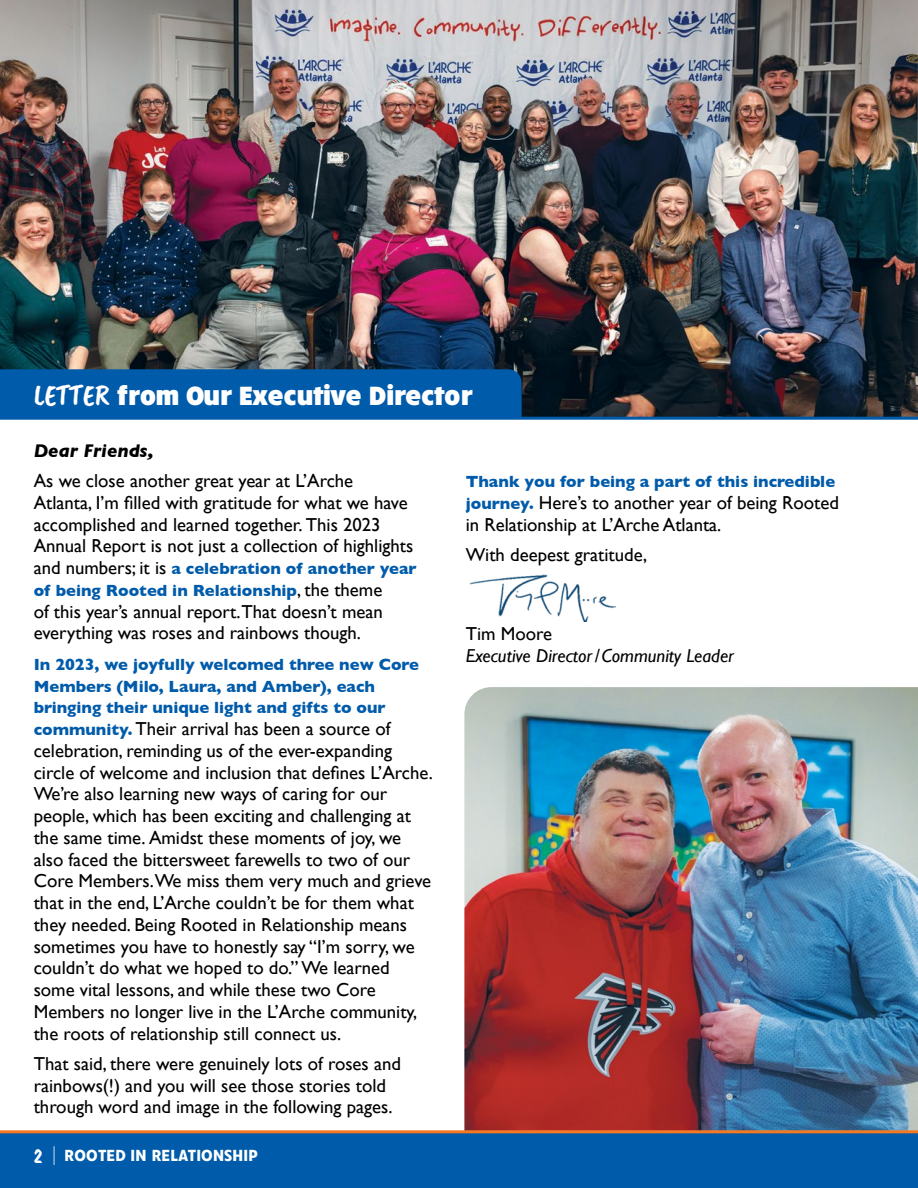
<style>
.page{position:relative;width:918px;height:1188px;background:#fff}
.page>*{position:absolute;margin:0;border:0;box-sizing:border-box;transform-origin:0 0}
.t1{font:900 27px "Ruck Sack";color:#fff}
.t2{font:18.75px/21.8px "Gill Sans";color:#000}
.t3{font:italic 18.75px "Gill Sans";color:#000}
.t4{font:italic 700 18.75px "Gill Sans";color:#000}
.t5{font:700 16.5px/21.8px "Gill Sans";color:#005baa}
.t6{font:700 16.5px "Ruck Sack";letter-spacing:.01em;color:#fff}
.s1{font-family:"Caveat Brush";font-weight:400;font-size:30px}
.s2{font-weight:400;font-size:18.75px;color:#000}
.s3{font-weight:700;font-size:16.5px;color:#005baa}
.s4{font-family:"Caveat Brush";font-weight:400;font-size:21px}
.s5{font-weight:900;font-size:24.75px}
</style>
<div class="page">
<img style="left:0;top:0;width:918px;height:417px">
<img style="left:464px;top:687px;width:454px;height:443px">
<svg style="left:917px;top:0;width:1px;height:260px"></svg>
<img style="left:917px;top:2px;width:1px;height:243px">
<div style="left:0;top:369px;width:522px;height:48px;background:#005baa"></div>
<hr style="left:0;top:417px;width:918px;height:3px;background:#005baa">
<div style="left:0;top:1130px;width:918px;height:58px;background:#005baa"></div>
<img style="left:469px;top:574px;width:147px;height:48px">
<h1 class="t1" style="left:34px;top:377px;width:439px"><span class="s1">LETTER</span> from Our Executive Director</h1>
<p class="t4" style="left:34px;top:439px;width:121px">Dear Friends,</p>
<p class="t2" style="left:34px;top:470px;width:381px">As we close another great year at L’Arche Atlanta, I’m filled with gratitude for what we have accomplished and learned together. This 2023<br>Annual Report is not just a collection of highlights</p>
<p class="t5" style="left:34px;top:558px;width:385px"><span class="s2">and numbers; it is</span> a celebration of another year of being Rooted in Relationship<span class="s2">, the theme</span></p>
<p class="t2" style="left:34px;top:600px;width:351px">of this year’s annual report.That doesn’t mean everything was roses and rainbows though.</p>
<p class="t5" style="left:34px;top:653px;width:387px">In 2023, we joyfully welcomed three new Core<br>Members (Milo, Laura, and Amber), each bringing their unique light and gifts to our</p>
<p class="t2" style="left:34px;top:718px;width:401px"><span class="s3">community.</span> Their arrival has been a source of celebration, reminding us of the ever-expanding circle of welcome and inclusion that defines L’Arche.<br>We’re also learning new ways of caring for our people, which has been exciting and challenging at the same time. Amidst these moments of joy, we also faced the bittersweet farewells to two of our Core Members.We miss them very much and grieve that in the end, L’Arche couldn’t be for them what they needed. Being Rooted in Relationship means sometimes you have to honestly say “I’m sorry, we couldn’t do what we hoped to do.” We learned some vital lessons, and while these two Core Members no longer live in the L’Arche community, the roots of relationship still connect us.</p>
<p class="t2" style="left:34px;top:1053px;width:369px">That said, there were genuinely lots of roses and rainbows(!) and you will see those stories told through word and image in the following pages.</p>
<p class="t6" style="left:34px;top:1144px;width:226px"><span class="s4">2</span> <span class="s5">|</span> ROOTED IN RELATIONSHIP</p>
<p class="t5" style="left:466px;top:471px;width:371px">Thank you for being a part of this incredible</p>
<p class="t2" style="left:466px;top:491px;width:375px"><span class="s3">journey.</span> Here’s to another year of being Rooted in Relationship at L’Arche Atlanta.</p>
<p class="t2" style="left:466px;top:544px;width:183px">With deepest gratitude,</p>
<p class="t2" style="left:466px;top:623px;width:88px">Tim Moore</p>
<p class="t3" style="left:466px;top:645px;width:270px">Executive Director/Community Leader</p>
</div>
